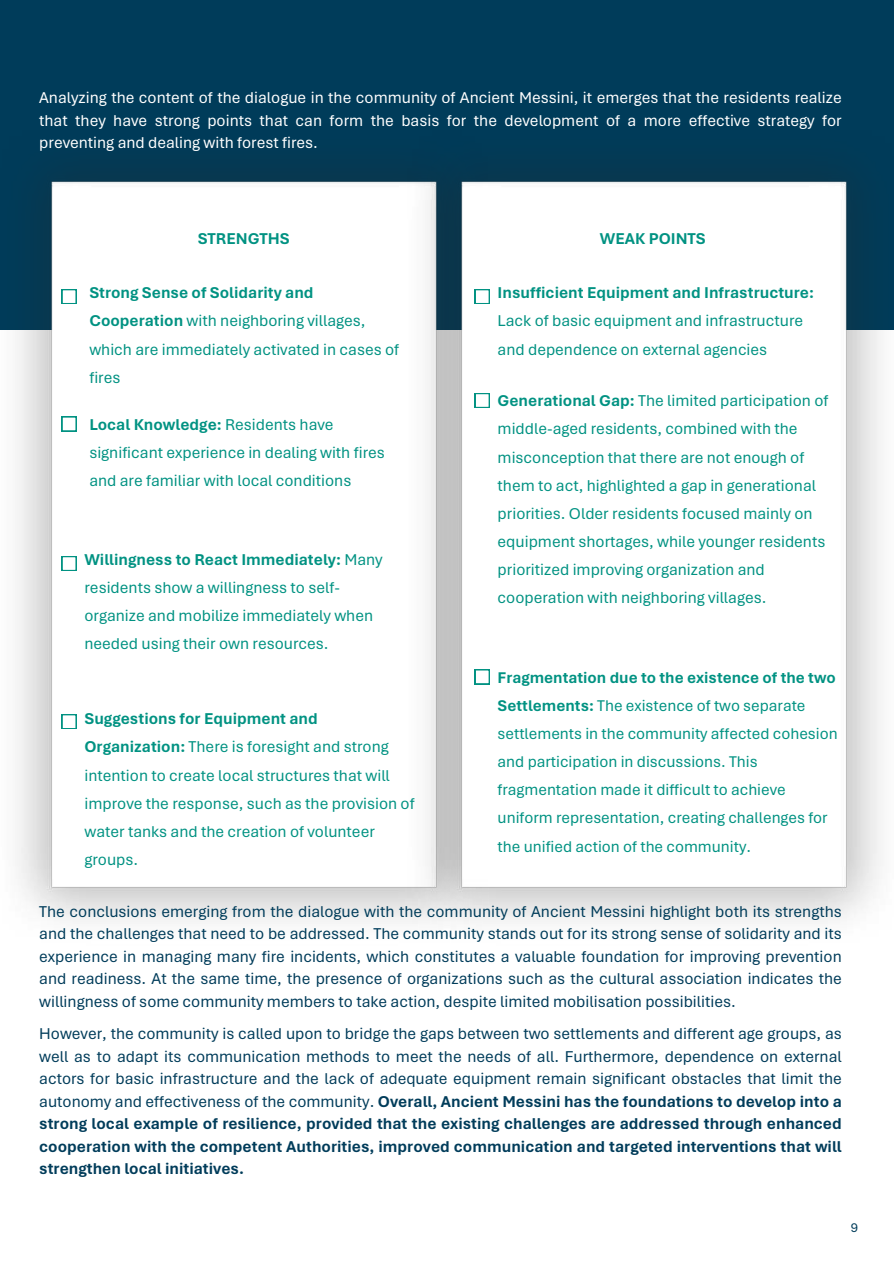
<style>
.page{position:relative;width:894px;height:1264px;background:#fff}
.page>*{position:absolute;margin:0;border:0;box-sizing:border-box;transform-origin:0 0}
.t1{font:16.5px/22.5px "Aptos";color:#003c5a;text-align:justify}
.t2{font:16.5px/28.2px "Aptos";color:#019282}
.t3{font:16.5px/22.5px "Aptos";color:#fff;text-align:justify}
.t4{font:700 16.5px "Aptos";color:#019282}
.t5{font:16.35px/28.2px "Aptos";color:#019282}
.t6{font:13.5px "Aptos";color:#003c5a}
.s1{font-weight:700}
</style>
<div class="page">
<div style="left:0;top:0;width:893px;height:329px;background:#003c5a"></div>
<img style="left:0;top:175px;width:408px;height:747px">
<img style="left:408px;top:175px;width:485px;height:749px">
<svg style="left:474px;top:393px;width:15px;height:15px"></svg>
<svg style="left:474px;top:669px;width:15px;height:15px"></svg>
<svg style="left:474px;top:289px;width:15px;height:15px"></svg>
<div style="left:62px;top:416px;width:15px;height:15px;background:#019282"></div>
<svg style="left:62px;top:417px;width:14px;height:14px"></svg>
<div style="left:62px;top:556px;width:15px;height:15px;background:#019282"></div>
<svg style="left:62px;top:557px;width:14px;height:13px"></svg>
<div style="left:62px;top:714px;width:15px;height:15px;background:#019282"></div>
<svg style="left:62px;top:715px;width:14px;height:13px"></svg>
<div style="left:62px;top:289px;width:15px;height:15px;background:#019282"></div>
<svg style="left:62px;top:290px;width:14px;height:13px"></svg>
<p class="t3" style="left:39px;top:87px;width:803px">Analyzing the content of the dialogue in the community of Ancient Messini, it emerges that the residents realize that they have strong points that can form the basis for the development of a more effective strategy for preventing and dealing with forest fires.</p>
<p class="t4" style="left:198px;top:228px;width:94px">STRENGTHS</p>
<p class="t4" style="left:599px;top:228px;width:107px">WEAK POINTS</p>
<p class="t2" style="left:89px;top:279px;width:311px"><span class="s1">Strong Sense of Solidarity and<br>Cooperation</span> with neighboring villages, which are immediately activated in cases of fires</p>
<p class="t4" style="left:497px;top:283px;width:318px">Insufficient Equipment and Infrastructure:</p>
<p class="t2" style="left:497px;top:307px;width:307px">Lack of basic equipment and infrastructure and dependence on external agencies</p>
<p class="t2" style="left:89px;top:410px;width:297px"><span class="s1">Local Knowledge:</span> Residents have significant experience in dealing with fires and are familiar with local conditions</p>
<p class="t2" style="left:84px;top:545px;width:299px"><span class="s1">Willingness to React Immediately:</span> Many residents show a willingness to self&shy;organize and mobilize immediately when needed using their own resources.</p>
<p class="t2" style="left:84px;top:704px;width:331px"><span class="s1">Suggestions for Equipment and Organization:</span> There is foresight and strong intention to create local structures that will improve the response, such as the provision of water tanks and the creation of volunteer groups.</p>
<p class="t2" style="left:497px;top:387px;width:332px"><span class="s1">Generational Gap:</span> The limited participation of middle-aged residents, combined with the misconception that there are not enough of them to act, highlighted a gap in generational priorities. Older residents focused mainly on equipment shortages, while younger residents prioritized improving organization and cooperation with neighboring villages.</p>
<p class="t5" style="left:497px;top:663px;width:341px"><span class="s1">Fragmentation due to the existence of the two Settlements:</span> The existence of two separate settlements in the community affected cohesion and participation in discussions. This fragmentation made it difficult to achieve uniform representation, creating challenges for the unified action of the community.</p>
<p class="t1" style="left:39px;top:899px;width:803px">The conclusions emerging from the dialogue with the community of Ancient Messini highlight both its strengths and the challenges that need to be addressed. The community stands out for its strong sense of solidarity and its experience in managing many fire incidents, which constitutes a valuable foundation for improving prevention and readiness. At the same time, the presence of organizations such as the cultural association indicates the willingness of some community members to take action, despite limited mobilisation possibilities.</p>
<p class="t1" style="left:39px;top:1022px;width:803px">However, the community is called upon to bridge the gaps between two settlements and different age groups, as well as to adapt its communication methods to meet the needs of all. Furthermore, dependence on external actors for basic infrastructure and the lack of adequate equipment remain significant obstacles that limit the autonomy and effectiveness of the community. <span class="s1">Overall, Ancient Messini has the foundations to develop into a strong local example of resilience, provided that the existing challenges are addressed through enhanced cooperation with the competent Authorities, improved communication and targeted interventions that will strengthen local initiatives.</span></p>
<p class="t6" style="left:850px;top:1218px;width:9px">9</p>
</div>
